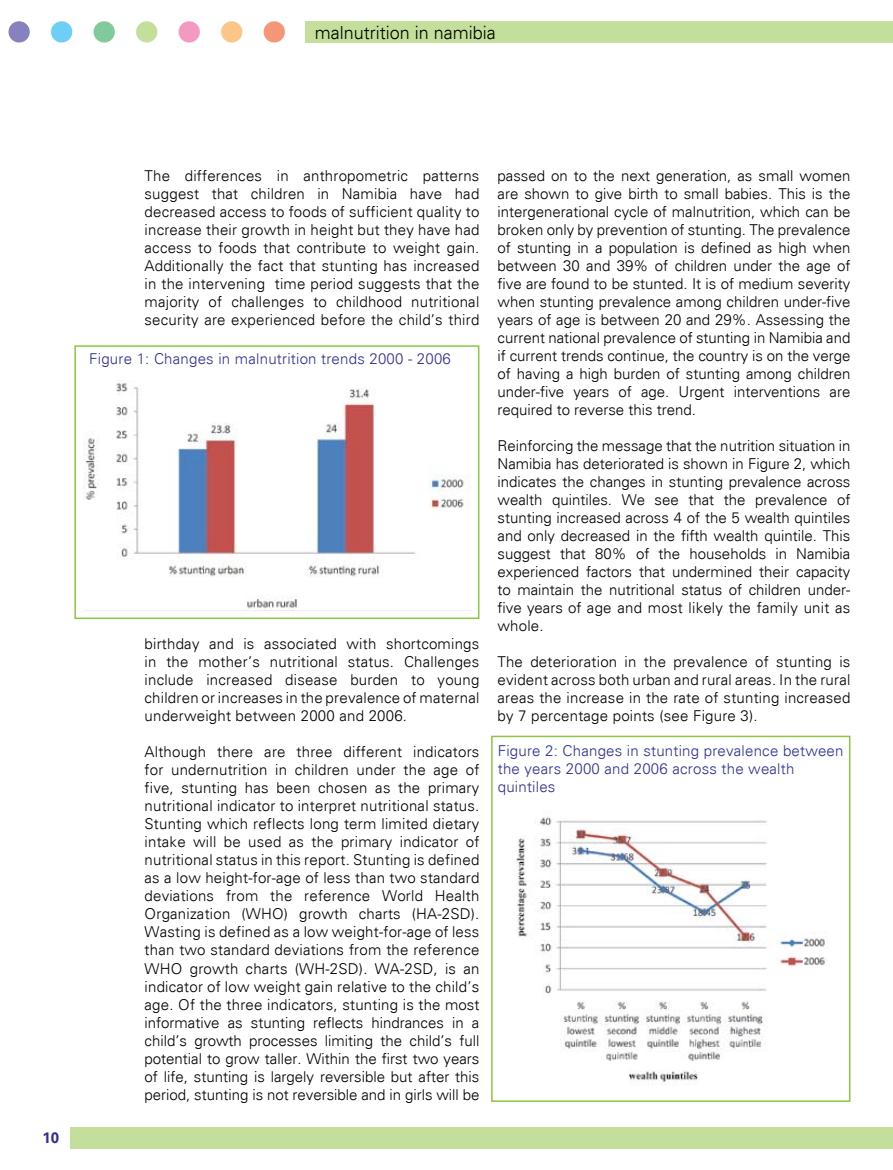
<style>
.page{position:relative;width:893px;height:1170px;background:#fff}
.page>*{position:absolute;margin:0;border:0;box-sizing:border-box;transform-origin:0 0}
.t1{font:300 18px "Univers";color:#000}
.t2{font:300 15px/18px "Univers";letter-spacing:.015em;color:#000;text-align:justify}
.t3{font:300 15px/18px "Univers";letter-spacing:.015em;color:#2e3192}
.t4{font:700 15px "Univers";color:#2e3192}
</style>
<div class="page">
<div style="left:306px;top:21px;width:587px;height:21px;background:#c4df9b"></div>
<div style="left:9px;top:21px;width:21px;height:22px;background:#8781bd;border-radius:50%"></div>
<div style="left:51px;top:21px;width:21px;height:22px;background:#6dcff6;border-radius:50%"></div>
<div style="left:94px;top:21px;width:21px;height:22px;background:#81ca9c;border-radius:50%"></div>
<div style="left:136px;top:21px;width:21px;height:22px;background:#c4df9b;border-radius:50%"></div>
<div style="left:179px;top:21px;width:21px;height:22px;background:#f49ac1;border-radius:50%"></div>
<div style="left:221px;top:21px;width:21px;height:22px;background:#fdc689;border-radius:50%"></div>
<div style="left:264px;top:21px;width:21px;height:22px;background:#f69679;border-radius:50%"></div>
<div style="left:70px;top:1127px;width:823px;height:21px;background:#c4df9b"></div>
<div style="left:74px;top:345px;width:405px;height:274px;background:#fff;border:2px solid #8cc63f"></div>
<img style="left:84px;top:383px;width:380px;height:227px">
<div style="left:491px;top:735px;width:359px;height:366px;background:#fff;border:2px solid #8cc63f"></div>
<img style="left:516px;top:817px;width:311px;height:265px">
<p class="t1" style="left:315px;top:21px;width:183px">malnutrition in namibia</p>
<p class="t4" style="left:43px;top:1128px;width:18px">10</p>
<p class="t2" style="left:145px;top:167px;width:336px">The differences in anthropometric patterns suggest that children in Namibia have had decreased access to foods of sufficient quality to increase their growth in height but they have had access to foods that contribute to weight gain.<br>Additionally the fact that stunting has increased in the intervening time period suggests that the majority of challenges to childhood nutritional security are experienced before the child’s third</p>
<p class="t3" style="left:89px;top:349px;width:363px">Figure 1: Changes in malnutrition trends 2000 - 2006</p>
<p class="t2" style="left:145px;top:635px;width:336px">birthday and is associated with shortcomings in the mother’s nutritional status. Challenges include increased disease burden to young children or increases in the prevalence of maternal underweight between 2000 and 2006.</p>
<p class="t2" style="left:145px;top:743px;width:336px">Although there are three different indicators for undernutrition in children under the age of five, stunting has been chosen as the primary nutritional indicator to interpret nutritional status.<br>Stunting which reflects long term limited dietary intake will be used as the primary indicator of nutritional status in this report. Stunting is defined as a low height-for-age of less than two standard deviations from the reference World Health Organization (WHO) growth charts (HA-2SD).<br>Wasting is defined as a low weight-for-age of less than two standard deviations from the reference WHO growth charts (WH-2SD). WA-2SD, is an indicator of low weight gain relative to the child’s age. Of the three indicators, stunting is the most informative as stunting reflects hindrances in a child’s growth processes limiting the child’s full potential to grow taller. Within the first two years of life, stunting is largely reversible but after this period, stunting is not reversible and in girls will be</p>
<p class="t2" style="left:497px;top:167px;width:354px">passed on to the next generation, as small women are shown to give birth to small babies. This is the intergenerational cycle of malnutrition, which can be broken only by prevention of stunting. The prevalence of stunting in a population is defined as high when between 30 and 39% of children under the age of five are found to be stunted. It is of medium severity when stunting prevalence among children under-five years of age is between 20 and 29%. Assessing the current national prevalence of stunting in Namibia and if current trends continue, the country is on the verge of having a high burden of stunting among children under-five years of age. Urgent interventions are required to reverse this trend.</p>
<p class="t2" style="left:497px;top:437px;width:354px">Reinforcing the message that the nutrition situation in Namibia has deteriorated is shown in Figure 2, which indicates the changes in stunting prevalence across wealth quintiles. We see that the prevalence of stunting increased across 4 of the 5 wealth quintiles and only decreased in the fifth wealth quintile. This suggest that 80% of the households in Namibia experienced factors that undermined their capacity to maintain the nutritional status of children under&shy;five years of age and most likely the family unit as whole.</p>
<p class="t2" style="left:497px;top:653px;width:354px">The deterioration in the prevalence of stunting is evident across both urban and rural areas. In the rural areas the increase in the rate of stunting increased by 7 percentage points (see Figure 3).</p>
<p class="t3" style="left:498px;top:742px;width:347px">Figure 2: Changes in stunting prevalence between the years 2000 and 2006 across the wealth quintiles</p>
</div>
